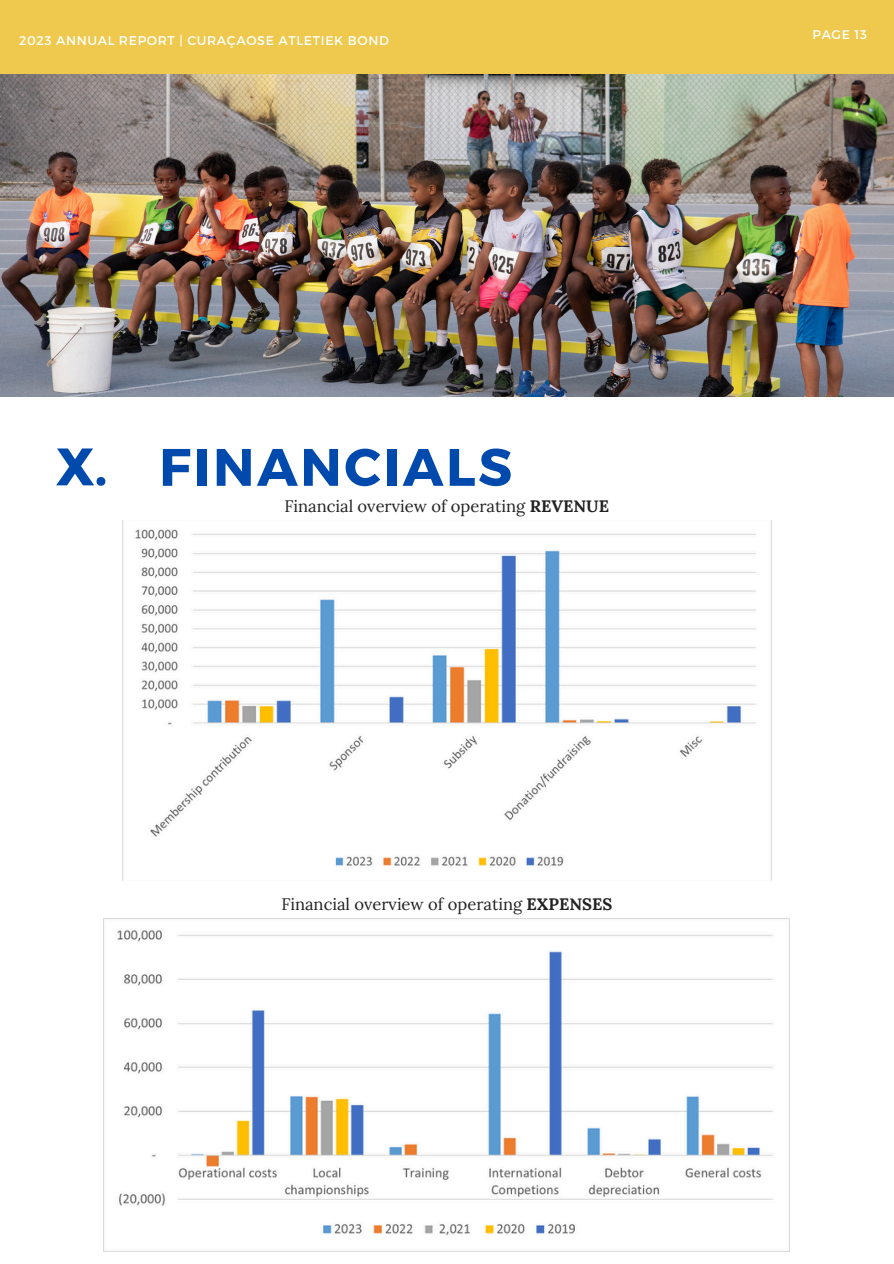
<style>
.page{position:relative;width:894px;height:1264px;background:#fff}
.page>*{position:absolute;margin:0;border:0;box-sizing:border-box;transform-origin:0 0}
.t1{font:700 52.65px "Montserrat";letter-spacing:.05em;color:#004aad}
.t2{font:16.5px "Lora";color:#222}
.t3{font:12.6px "Montserrat";letter-spacing:.05em;color:#fff}
.s1{font-weight:700}
</style>
<div class="page">
<div style="left:0;top:0;width:893px;height:74px;background:#eec94d"></div>
<img style="left:0;top:75px;width:893px;height:321px">
<img style="left:122px;top:520px;width:634px;height:360px">
<img style="left:104px;top:918px;width:685px;height:333px">
<p class="t3" style="left:19px;top:32px;width:371px">2023 ANNUAL REPORT | CURAÇAOSE ATLETIEK BOND</p>
<h1 class="t1" style="left:56px;top:432px;width:53px">X.</h1>
<p class="t1" style="left:159px;top:433px;width:354px">FINANCIALS</p>
<h2 class="t2" style="left:284px;top:495px;width:326px">Financial overview of operating <span class="s1">REVENUE</span></h2>
<p class="t2" style="left:281px;top:893px;width:332px">Financial overview of operating <span class="s1">EXPENSES</span></p>
<h1 class="t3" style="left:812px;top:26px;width:56px">PAGE 13</h1>
</div>
